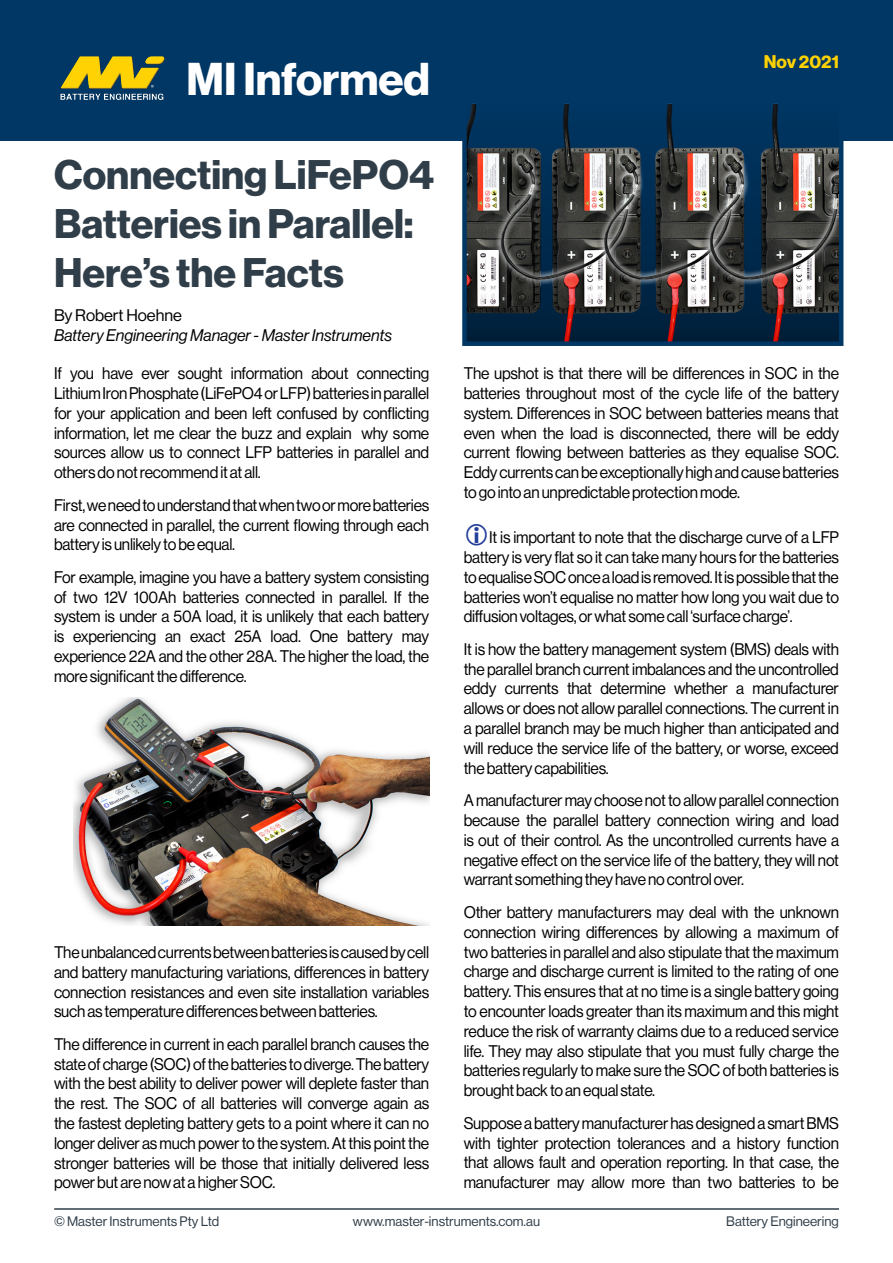
<style>
.page{position:relative;width:893px;height:1263px;background:#fff}
.page>*{position:absolute;margin:0;border:0;box-sizing:border-box;transform-origin:0 0}
.t1{font:45px "N Haas Grotesk DS Pro 75 Bd";color:#fff}
.t2{font:40.5px/48.6px "N Haas Grotesk DS Pro 75 Bd";color:#303e49}
.t3{font:18px "N Haas Grotesk DS Pro 75 Bd";color:#fed103}
.t4{font:16.5px/19.8px "N Haas Grotesk DS Pro 55 Rg";letter-spacing:-.015em;color:#000;text-align:justify;scale:.95 1}
.t5{font:16.5px "N Haas Grotesk DS Pro 56 It";color:#000}
.t6{font:16.5px "N Haas Grotesk DS Pro 55 Rg";letter-spacing:-.015em;color:#000}
.t7{font:13.5px "N Haas Grotesk DS Pro 55 Rg";color:#303e49}
</style>
<div class="page">
<div style="left:0;top:0;width:893px;height:140px;background:#003764"></div>
<svg style="left:460px;top:103px;width:386px;height:243px"></svg>
<img style="left:73px;top:698px;width:356px;height:227px">
<hr style="left:54px;top:1208px;width:785px;height:2px;background:#303e49">
<img style="left:60px;top:56px;width:105px;height:44px">
<p class="t1" style="left:186px;top:53px;width:245px">MI Informed</p>
<p class="t2" style="left:54px;top:151px;width:382px">Connecting LiFePO4<br>Batteries in Parallel:<br>Here’s the Facts</p>
<p class="t6" style="left:54px;top:306px;width:129px">By Robert Hoehne</p>
<p class="t5" style="left:54px;top:326px;width:339px">Battery Engineering Manager - Master Instruments</p>
<p class="t4" style="left:54px;top:364px;width:397px">If you have ever sought information about connecting Lithium Iron Phosphate (LiFePO4 or LFP) batteries in parallel for your application and been left confused by conflicting information, let me clear the buzz and explain why some sources allow us to connect LFP batteries in parallel and others do not recommend it at all.</p>
<p class="t4" style="left:54px;top:495px;width:397px">First, we need to understand that when two or more batteries are connected in parallel, the current flowing through each battery is unlikely to be equal.</p>
<p class="t4" style="left:54px;top:567px;width:396px">For example, imagine you have a battery system consisting of two 12V 100Ah batteries connected in parallel. If the system is under a 50A load, it is unlikely that each battery is experiencing an exact 25A load. One battery may experience 22A and the other 28A. The higher the load, the more significant the difference.</p>
<p class="t4" style="left:54px;top:942px;width:396px">The unbalanced currents between batteries is caused by cell and battery manufacturing variations, differences in battery connection resistances and even site installation variables such as temperature differences between batteries.</p>
<p class="t4" style="left:54px;top:1034px;width:397px">The difference in current in each parallel branch causes the state of charge (SOC) of the batteries to diverge. The battery with the best ability to deliver power will deplete faster than the rest. The SOC of all batteries will converge again as the fastest depleting battery gets to a point where it can no longer deliver as much power to the system. At this point the stronger batteries will be those that initially delivered less power but are now at a higher SOC.</p>
<p class="t3" style="left:764px;top:51px;width:77px">Nov 2021</p>
<p class="t4" style="left:464px;top:364px;width:396px">The upshot is that there will be differences in SOC in the batteries throughout most of the cycle life of the battery system. Differences in SOC between batteries means that even when the load is disconnected, there will be eddy current flowing between batteries as they equalise SOC.<br>Eddy currents can be exceptionally high and cause batteries to go into an unpredictable protection mode.</p>
<p class="t4" style="left:464px;top:527px;width:397px;text-indent:25px">It is important to note that the discharge curve of a LFP battery is very flat so it can take many hours for the batteries to equalise SOC once a load is removed. It is possible that the batteries won’t equalise no matter how long you wait due to diffusion voltages, or what some call ‘surface charge’.</p>
<p class="t4" style="left:464px;top:639px;width:396px">It is how the battery management system (BMS) deals with the parallel branch current imbalances and the uncontrolled eddy currents that determine whether a manufacturer allows or does not allow parallel connections. The current in a parallel branch may be much higher than anticipated and will reduce the service life of the battery, or worse, exceed the battery capabilities.</p>
<p class="t4" style="left:464px;top:791px;width:397px">A manufacturer may choose not to allow parallel connection because the parallel battery connection wiring and load is out of their control. As the uncontrolled currents have a negative effect on the service life of the battery, they will not warrant something they have no control over.</p>
<p class="t4" style="left:464px;top:902px;width:397px">Other battery manufacturers may deal with the unknown connection wiring differences by allowing a maximum of two batteries in parallel and also stipulate that the maximum charge and discharge current is limited to the rating of one battery. This ensures that at no time is a single battery going to encounter loads greater than its maximum and this might reduce the risk of warranty claims due to a reduced service life. They may also stipulate that you must fully charge the batteries regularly to make sure the SOC of both batteries is brought back to an equal state.</p>
<p class="t4" style="left:464px;top:1113px;width:396px">Suppose a battery manufacturer has designed a smart BMS with tighter protection tolerances and a history function that allows fault and operation reporting. In that case, the manufacturer may allow more than two batteries to be</p>
<p class="t7" style="left:54px;top:1213px;width:167px">© Master Instruments Pty Ltd</p>
<p class="t7" style="left:353px;top:1213px;width:189px">www.master-instruments.com.au</p>
<p class="t7" style="left:726px;top:1213px;width:114px">Battery Engineering</p>
</div>
